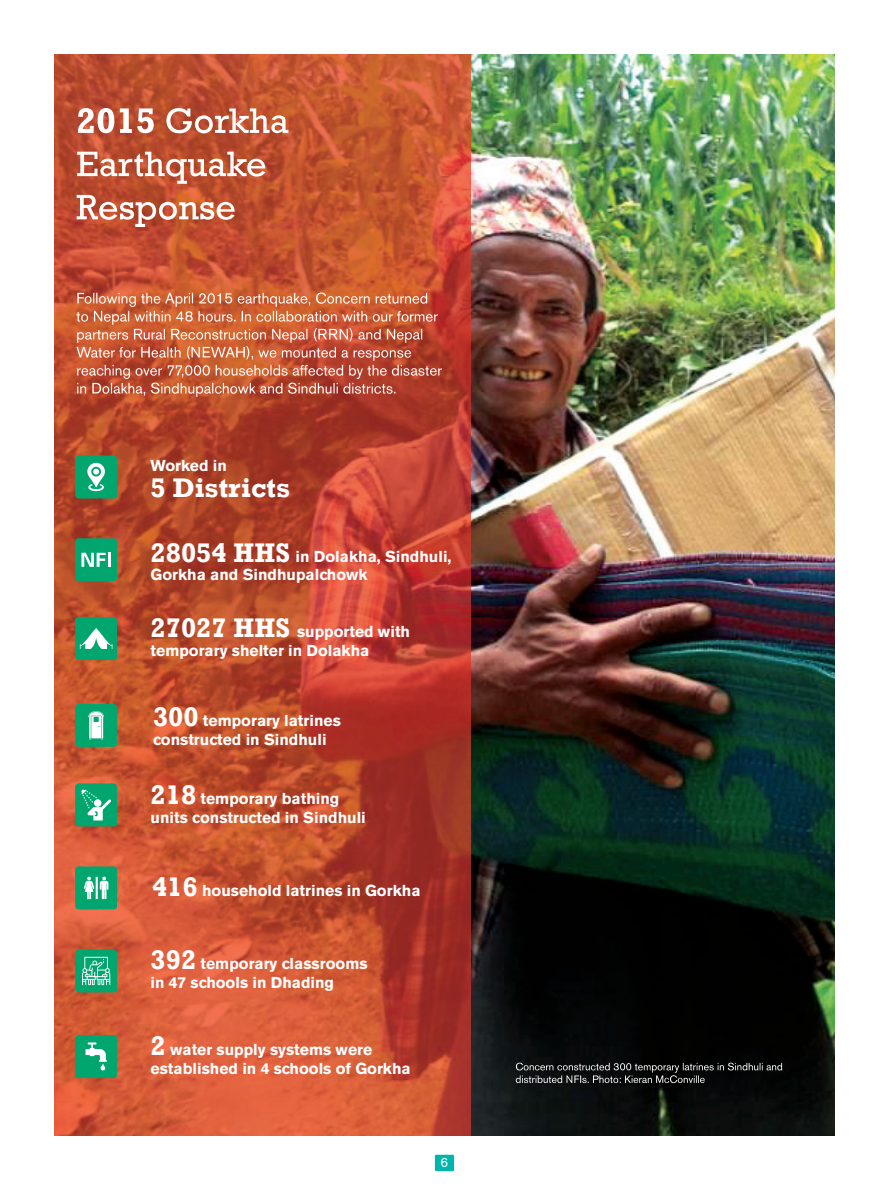
<style>
.page{position:relative;width:889px;height:1190px;background:#fff}
.page>*{position:absolute;margin:0;border:0;box-sizing:border-box;transform-origin:0 0}
.t1{font:700 27.6px "Rockwell";color:#fff}
.t2{font:700 15.75px/18.9px "Akzidenz Grotesk BE";color:#fff}
.t3{font:13.5px "Akzidenz Grotesk BE";color:#fff}
.s1{font-family:"Rockwell";font-size:27.6px}
</style>
<div class="page">
<svg style="left:435px;top:1154px;width:19px;height:17px"></svg>
<img style="left:54px;top:54px;width:781px;height:1081px">
<svg style="left:75px;top:455px;width:42px;height:44px;background:#2bb081"></svg>
<svg style="left:75px;top:538px;width:42px;height:43px;background:#1dad7b"></svg>
<hr style="left:108px;top:552px;width:3px;height:15px;background:#fff">
<svg style="left:75px;top:616px;width:42px;height:44px;background:#2eb182"></svg>
<svg style="left:75px;top:703px;width:42px;height:44px;background:#31b284"></svg>
<svg style="left:75px;top:783px;width:42px;height:43px;background:#28b181"></svg>
<svg style="left:75px;top:866px;width:42px;height:43px;background:#2db384"></svg>
<svg style="left:75px;top:949px;width:42px;height:43px;background:#2bb283"></svg>
<svg style="left:75px;top:1034px;width:42px;height:44px;background:#23ad7c"></svg>
<svg style="left:77px;top:195px;width:158px;height:32px"></svg>
<svg style="left:77px;top:152px;width:188px;height:32px"></svg>
<svg style="left:78px;top:108px;width:210px;height:25px"></svg>
<svg style="left:76px;top:292px;width:366px;height:105px;background:#cb6a4c"></svg>
<svg style="left:516px;top:1062px;width:266px;height:21px;background:#2d2f2f"></svg>
<p class="t2" style="left:151px;top:456px;width:78px">Worked in</p>
<h1 class="t1" style="left:151px;top:470px;width:141px">5 Districts</h1>
<p class="t2" style="left:151px;top:547px;width:302px"><span class="s1">28054 HHS</span> in Dolakha, Sindhuli,<br>Gorkha and Sindhupalchowk</p>
<p class="t2" style="left:151px;top:622px;width:261px"><span class="s1">27027 HHS</span> supported with temporary shelter in Dolakha</p>
<p class="t2" style="left:153px;top:711px;width:189px"><span class="s1">300</span> temporary latrines constructed in Sindhuli</p>
<p class="t2" style="left:151px;top:789px;width:217px"><span class="s1">218</span> temporary bathing units constructed in Sindhuli</p>
<p class="t2" style="left:152px;top:881px;width:270px"><span class="s1">416</span> household latrines in Gorkha</p>
<p class="t2" style="left:151px;top:954px;width:218px"><span class="s1">392</span> temporary classrooms in 47 schools in Dhading</p>
<p class="t2" style="left:151px;top:1040px;width:262px"><span class="s1">2</span> water supply systems were established in 4 schools of Gorkha</p>
<p class="t3" style="left:440px;top:1154px;width:9px">6</p>
</div>
